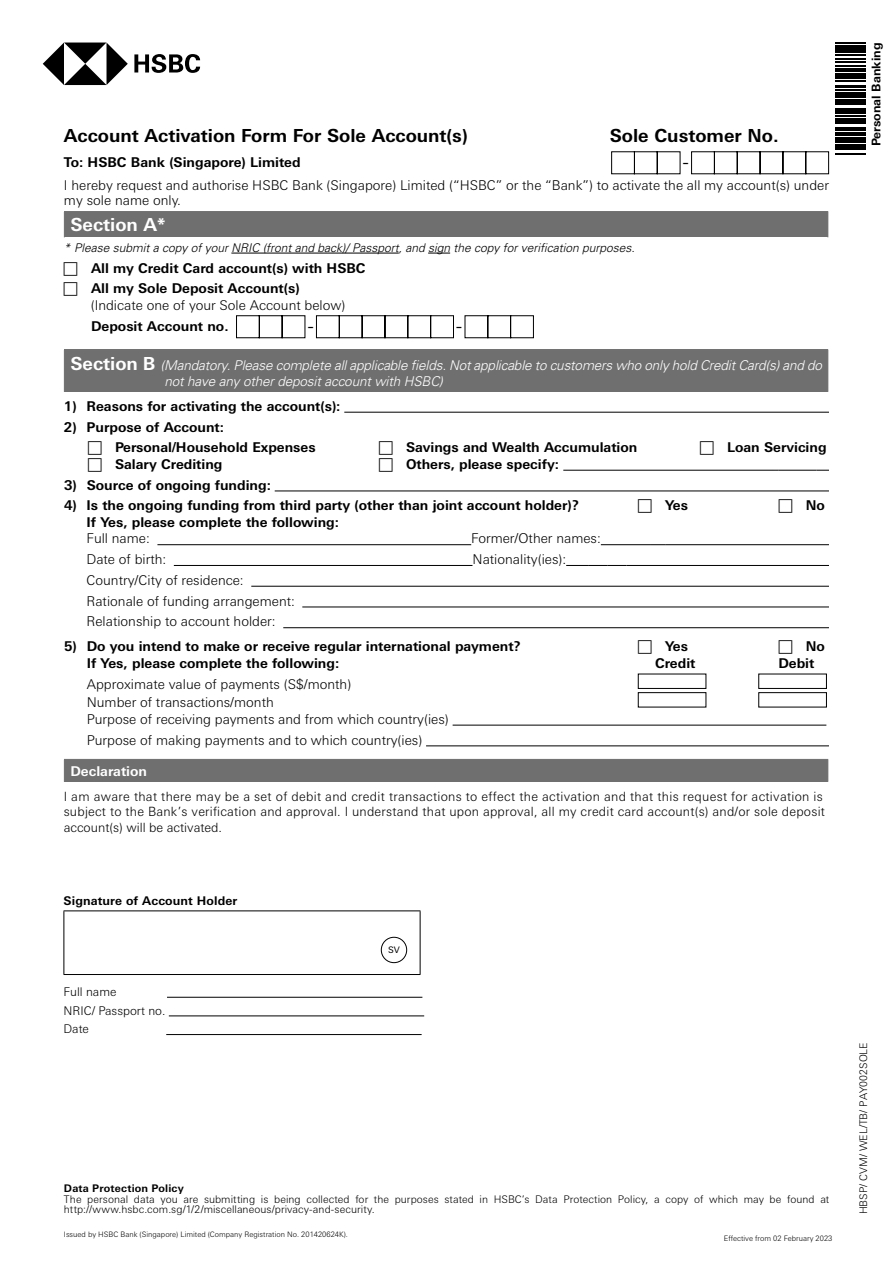
<style>
.page{position:relative;width:893px;height:1263px;background:#fff}
.page>*{position:absolute;margin:0;border:0;box-sizing:border-box;transform-origin:0 0}
.t1{font:700 18px "Univers Nextfor HSBC";color:#000}
.t2{font:700 18px "Univers Nextfor HSBC";color:#fff}
.t3{font:15.45px "Times New Roman";color:#000;scale:1.27 1}
.t4{font:700 13.5px/20.7px "Univers Nextfor HSBC";color:#000}
.t5{font:300 13.5px/20.7px "Univers Nextfor HSBC";color:#000}
.t6{font:italic 300 13.5px/16.2px "Univers";letter-spacing:-.01em;color:#fff}
.t7{font:700 13.5px "Univers Nextfor HSBC";color:#fff}
.t8{font:300 12.75px/15.3px "Univers Nextfor HSBC";letter-spacing:.02em;color:#000}
.t9{font:italic 300 12px "Univers";color:#000}
.t10{font:700 12px "Univers Nextfor HSBC";letter-spacing:.01em;color:#000}
.t11{font:300 12px/18.6px "Univers Nextfor HSBC";color:#000}
.t12{font:300 10.5px/10.5px "Univers Nextfor HSBC";letter-spacing:.005em;color:#000}
.t13{font:700 10.5px "Univers Nextfor HSBC";letter-spacing:.015em;color:#000}
.t14{font:9px "Univers Nextfor HSBC";color:#000}
.t15{font:300 7.5px "Univers Nextfor HSBC";color:#000}
.s1{font-family:"Univers Nextfor HSBC";font-weight:700;font-style:normal;font-size:18px}
</style>
<div class="page">
<hr style="left:231px;top:253px;width:168px;height:1px;background:#000">
<svg style="left:428px;top:253px;width:22px;height:1px"></svg>
<hr style="left:344px;top:412px;width:485px;height:1px;background:#000">
<hr style="left:563px;top:470px;width:212px;height:1px;background:#000">
<hr style="left:779px;top:470px;width:38px;height:1px;background:#000">
<svg style="left:817px;top:470px;width:12px;height:1px"></svg>
<hr style="left:275px;top:491px;width:554px;height:1px;background:#000">
<hr style="left:157px;top:544px;width:314px;height:1px;background:#000">
<hr style="left:601px;top:544px;width:49px;height:1px;background:#000">
<svg style="left:650px;top:544px;width:15px;height:1px"></svg>
<hr style="left:665px;top:544px;width:164px;height:1px;background:#000">
<hr style="left:174px;top:565px;width:298px;height:1px;background:#000">
<svg style="left:566px;top:565px;width:61px;height:1px"></svg>
<hr style="left:627px;top:565px;width:202px;height:1px;background:#000">
<hr style="left:251px;top:586px;width:578px;height:1px;background:#000">
<hr style="left:302px;top:607px;width:527px;height:1px;background:#000">
<hr style="left:283px;top:627px;width:546px;height:1px;background:#000">
<hr style="left:453px;top:725px;width:373px;height:1px;background:#000">
<hr style="left:426px;top:745px;width:403px;height:1px;background:#000">
<svg style="left:611px;top:151px;width:70px;height:24px"></svg>
<svg style="left:691px;top:151px;width:138px;height:24px"></svg>
<div style="left:64px;top:212px;width:764px;height:25px;background:#706f6f"></div>
<hr style="left:64px;top:211px;width:764px;height:1px;background:#757474">
<svg style="left:236px;top:315px;width:70px;height:23px"></svg>
<svg style="left:464px;top:315px;width:70px;height:23px"></svg>
<svg style="left:316px;top:315px;width:138px;height:23px"></svg>
<div style="left:64px;top:350px;width:764px;height:42px;background:#706f6f"></div>
<hr style="left:64px;top:349px;width:764px;height:1px;background:#757474">
<hr style="left:64px;top:350px;width:1px;height:42px;background:#757474">
<hr style="left:827px;top:350px;width:1px;height:42px;background:#757474">
<div style="left:638px;top:674px;width:68px;height:15px;border:1px solid #000"></div>
<div style="left:758px;top:674px;width:69px;height:15px;border:1px solid #000"></div>
<div style="left:638px;top:692px;width:68px;height:15px;border:1px solid #000"></div>
<div style="left:758px;top:692px;width:69px;height:15px;border:1px solid #000"></div>
<div style="left:64px;top:759px;width:764px;height:23px;background:#706f6f"></div>
<hr style="left:64px;top:759px;width:764px;height:1px;background:#757474">
<hr style="left:167px;top:997px;width:255px;height:1px;background:#000">
<hr style="left:169px;top:1015px;width:255px;height:1px;background:#000">
<hr style="left:166px;top:1034px;width:256px;height:1px;background:#000">
<hr style="left:64px;top:910px;width:356px;height:1px;background:#000">
<hr style="left:64px;top:911px;width:1px;height:63px;background:#000">
<hr style="left:420px;top:911px;width:1px;height:63px;background:#000">
<hr style="left:64px;top:974px;width:356px;height:1px;background:#000">
<hr style="left:835px;top:43px;width:31px;height:1px;background:#000">
<hr style="left:835px;top:45px;width:31px;height:3px;background:#000">
<hr style="left:835px;top:50px;width:31px;height:3px;background:#000">
<hr style="left:835px;top:54px;width:31px;height:2px;background:#000">
<hr style="left:835px;top:59px;width:31px;height:1px;background:#000">
<hr style="left:835px;top:61px;width:31px;height:2px;background:#000">
<hr style="left:835px;top:66px;width:31px;height:1px;background:#000">
<hr style="left:835px;top:77px;width:31px;height:2px;background:#000">
<hr style="left:835px;top:80px;width:31px;height:1px;background:#000">
<hr style="left:835px;top:89px;width:31px;height:2px;background:#000">
<hr style="left:835px;top:97px;width:31px;height:1px;background:#000">
<hr style="left:835px;top:99px;width:31px;height:3px;background:#000">
<hr style="left:835px;top:104px;width:31px;height:1px;background:#000">
<hr style="left:835px;top:108px;width:31px;height:1px;background:#000">
<hr style="left:835px;top:111px;width:31px;height:3px;background:#000">
<hr style="left:835px;top:121px;width:31px;height:3px;background:#000">
<hr style="left:835px;top:132px;width:31px;height:4px;background:#000">
<hr style="left:835px;top:140px;width:31px;height:3px;background:#000">
<hr style="left:835px;top:144px;width:31px;height:3px;background:#000">
<hr style="left:835px;top:115px;width:31px;height:2px;background:#000">
<hr style="left:835px;top:118px;width:31px;height:1px;background:#000">
<hr style="left:835px;top:127px;width:31px;height:2px;background:#000">
<hr style="left:835px;top:130px;width:31px;height:1px;background:#000">
<hr style="left:835px;top:137px;width:31px;height:1px;background:#000">
<hr style="left:835px;top:149px;width:31px;height:1px;background:#000">
<hr style="left:835px;top:153px;width:31px;height:1px;background:#000">
<hr style="left:835px;top:92px;width:31px;height:3px;background:#000">
<hr style="left:835px;top:85px;width:31px;height:3px;background:#000">
<hr style="left:835px;top:68px;width:31px;height:4px;background:#000">
<hr style="left:835px;top:73px;width:31px;height:3px;background:#000">
<svg style="left:43px;top:43px;width:85px;height:42px"></svg>
<svg style="left:134px;top:54px;width:66px;height:19px"></svg>
<div style="left:381px;top:937px;width:26px;height:26px;border:1px solid #000;border-radius:50%"></div>
<h1 class="t1" style="left:64px;top:122px;width:405px">Account Activation Form For Sole Account(s)</h1>
<h1 class="t1" style="left:610px;top:122px;width:170px">Sole Customer No.</h1>
<p class="t4" style="left:64px;top:151px;width:238px">To: HSBC Bank (Singapore) Limited</p>
<p class="t3" style="left:683px;top:152px;width:7px">-</p>
<p class="t5" style="left:64px;top:177px;width:766px;line-height:15px">I hereby request and authorise HSBC Bank (Singapore) Limited (“HSBC” or the “Bank”) to activate the all my account(s) under my sole name only.</p>
<h1 class="t2" style="left:70px;top:212px;width:97px">Section A*</h1>
<p class="t9" style="left:64px;top:240px;width:572px">* Please submit a copy of your NRIC (front and back)/ Passport, and sign the copy for verification purposes.</p>
<p class="t4" style="left:91px;top:257px;width:276px">All my Credit Card account(s) with HSBC<br>All my Sole Deposit Account(s)</p>
<p class="t5" style="left:91px;top:294px;width:256px">(Indicate one of your Sole Account below)</p>
<p class="t4" style="left:91px;top:315px;width:139px">Deposit Account no.</p>
<p class="t3" style="left:307px;top:316px;width:7px">-</p>
<p class="t3" style="left:456px;top:315px;width:7px">-</p>
<p class="t6" style="left:164px;top:357px;width:659px;text-indent:-94px"><span class="s1">Section B</span> (Mandatory. Please complete all applicable fields. Not applicable to customers who only hold Credit Card(s) and do not have any other deposit account with HSBC)</p>
<p class="t4" style="left:64px;top:395px;width:278px">1) Reasons for activating the account(s):</p>
<p class="t4" style="left:115px;top:416px;width:202px;text-indent:-51px">2) Purpose of Account:<br>Personal/Household Expenses</p>
<p class="t4" style="left:406px;top:436px;width:233px">Savings and Wealth Accumulation</p>
<p class="t4" style="left:727px;top:436px;width:101px">Loan Servicing</p>
<p class="t4" style="left:115px;top:453px;width:109px">Salary Crediting</p>
<p class="t4" style="left:406px;top:453px;width:155px">Others, please specify:</p>
<p class="t4" style="left:64px;top:474px;width:208px">3) Source of ongoing funding:</p>
<p class="t4" style="left:64px;top:494px;width:516px">4) Is the ongoing funding from third party (other than joint account holder)?</p>
<p class="t4" style="left:665px;top:494px;width:25px">Yes</p>
<p class="t4" style="left:806px;top:494px;width:21px">No</p>
<p class="t4" style="left:87px;top:511px;width:254px">If Yes, please complete the following:</p>
<p class="t5" style="left:87px;top:527px;width:65px">Full name:</p>
<p class="t5" style="left:471px;top:527px;width:131px">Former/Other names:</p>
<p class="t5" style="left:87px;top:548px;width:81px">Date of birth:</p>
<p class="t5" style="left:472px;top:548px;width:95px">Nationality(ies):</p>
<p class="t5" style="left:87px;top:569px;width:210px">Country/City of residence:<br>Rationale of funding arrangement:<br>Relationship to account holder:</p>
<p class="t4" style="left:64px;top:635px;width:458px">5) Do you intend to make or receive regular international payment?</p>
<p class="t4" style="left:665px;top:635px;width:25px">Yes</p>
<p class="t4" style="left:806px;top:635px;width:21px">No</p>
<p class="t4" style="left:87px;top:652px;width:254px">If Yes, please complete the following:</p>
<p class="t4" style="left:655px;top:652px;width:42px">Credit</p>
<p class="t4" style="left:778px;top:652px;width:38px">Debit</p>
<p class="t5" style="left:87px;top:674px;width:266px;line-height:18.6px">Approximate value of payments (S$/month)<br>Number of transactions/month</p>
<p class="t5" style="left:87px;top:708px;width:364px">Purpose of receiving payments and from which country(ies)<br>Purpose of making payments and to which country(ies)</p>
<p class="t7" style="left:70px;top:761px;width:78px">Declaration</p>
<p class="t8" style="left:64px;top:788px;width:763px">I am aware that there may be a set of debit and credit transactions to effect the activation and that this request for activation is subject to the Bank’s verification and approval. I understand that upon approval, all my credit card account(s) and/or sole deposit account(s) will be activated.</p>
<p class="t10" style="left:64px;top:892px;width:175px">Signature of Account Holder</p>
<p class="t11" style="left:64px;top:982px;width:103px">Full name<br>NRIC/ Passport no.<br>Date</p>
<p class="t14" style="left:388px;top:943px;width:13px">SV</p>
<p class="t13" style="left:64px;top:1181px;width:121px">Data Protection Policy</p>
<p class="t12" style="left:64px;top:1193px;width:767px">The personal data you are submitting is being collected for the purposes stated in HSBC’s Data Protection Policy, a copy of which may be found at http://www.hsbc.com.sg/1/2/miscellaneous/privacy-and-security.</p>
<p class="t15" style="left:64px;top:1229px;width:286px">Issued by HSBC Bank (Singapore) Limited (Company Registration No. 201420624K).</p>
<p class="t15" style="left:724px;top:1233px;width:110px">Effective from 02 February 2023</p>
<p class="t10" style="left:868px;top:146px;width:105px;rotate:-90deg">Personal Banking</p>
<p class="t12" style="left:857px;top:1214px;width:173px;rotate:-90deg">HBSP/ CVM/ WEL/TB/ PAY002SOLE</p>
</div>
